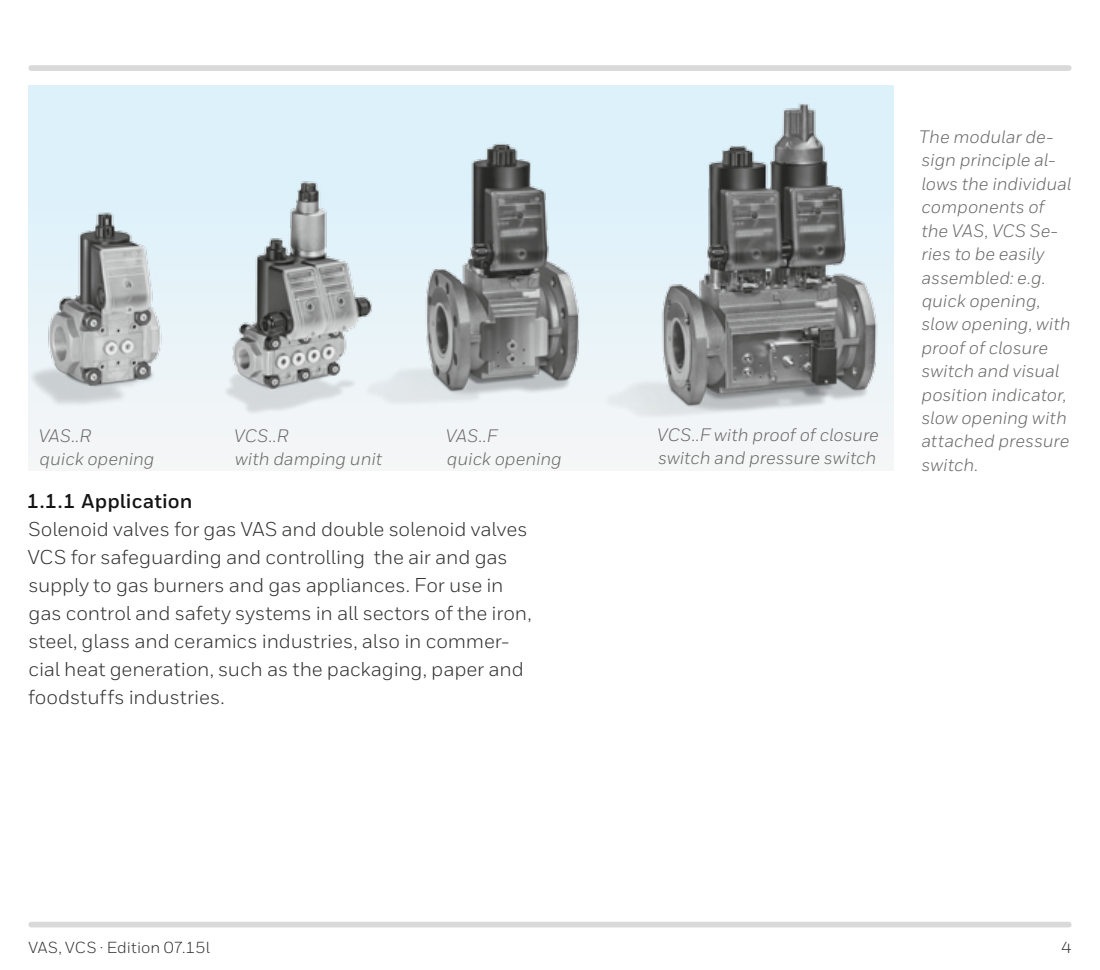
<style>
.page{position:relative;width:1100px;height:970px;background:#fff}
.page>*{position:absolute;margin:0;border:0;box-sizing:border-box;transform-origin:0 0}
.t1{font:20px/28px "Honeywell Sans";letter-spacing:-.005em;color:#313130}
.t2{font:700 20px "Honeywell Sans";letter-spacing:.005em;color:#141414}
.t3{font:italic 18px/23.4px "Honeywell Sans";letter-spacing:-.005em;color:#686867}
.t4{font:16px "Honeywell Sans";letter-spacing:.005em;color:#313130}
</style>
<div class="page">
<div style="left:31px;top:921px;width:1038px;height:6px;background:#d9d9da"></div>
<div style="left:31px;top:65px;width:1038px;height:6px;background:#d9d9da"></div>
<div style="left:28px;top:85px;width:865px;height:386px;background:linear-gradient(to bottom,#d7f0fb,#f4f5f6)"></div>
<img style="left:578px;top:99px;width:305px;height:335px">
<img style="left:219px;top:177px;width:156px;height:241px">
<img style="left:343px;top:138px;width:242px;height:279px">
<img style="left:28px;top:186px;width:179px;height:245px">
<p class="t3" style="left:39px;top:424px;width:117px">VAS..R<br>quick opening</p>
<p class="t3" style="left:234px;top:424px;width:150px">VCS..R<br>with damping unit</p>
<p class="t3" style="left:446px;top:424px;width:117px">VAS..F<br>quick opening</p>
<p class="t3" style="left:657px;top:423px;width:223px">VCS..F with proof of closure switch and pressure switch</p>
<p class="t2" style="left:27px;top:488px;width:167px">1.1.1 Application</p>
<p class="t1" style="left:28px;top:514px;width:505px">Solenoid valves for gas VAS and double solenoid valves VCS for safeguarding and controlling the air and gas supply to gas burners and gas appliances. For use in gas control and safety systems in all sectors of the iron, steel, glass and ceramics industries, also in commer&shy;cial heat generation, such as the packaging, paper and foodstuffs industries.</p>
<p class="t3" style="left:919px;top:125px;width:154px">The modular de&shy;sign principle al&shy;lows the individual components of the VAS, VCS Se&shy;ries to be easily assembled: e.g. quick opening, slow opening, with proof of closure switch and visual position indicator, slow opening with attached pressure switch.</p>
<p class="t4" style="left:28px;top:937px;width:183px">VAS, VCS · Edition 07.15l</p>
<p class="t4" style="left:1061px;top:937px;width:11px">4</p>
</div>
